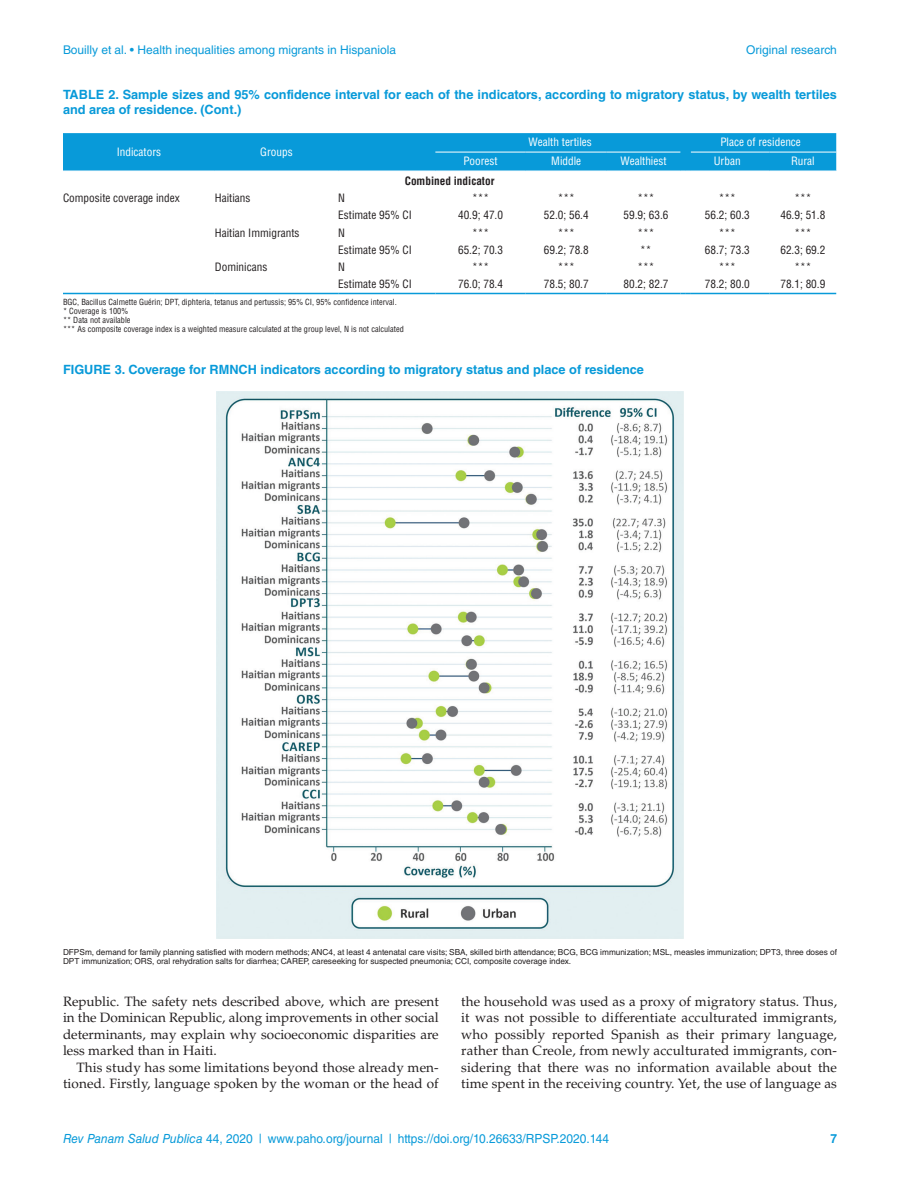
<style>
.page{position:relative;width:918px;height:1188px;background:#fff}
.page>*{position:absolute;margin:0;border:0;box-sizing:border-box;transform-origin:0 0}
.t1{font:13.5px/16.5px "Palatino LT Std";letter-spacing:.01em;color:#231f20;text-align:justify}
.t2{font:700 12.75px/15px "Helvetica LT Std";color:#089ad9}
.t3{font:12.6px "Helvetica LT Std";color:#089ad9;scale:.95 1}
.t4{font:700 12.6px "Helvetica LT Std";color:#089ad9;scale:.95 1}
.t5{font:12px "Helvetica LT Std";color:#089ad9}
.t6{font:condensed 11.25px "Helvetica LT Std";color:#231f20}
.t7{font:condensed 11.25px "Helvetica LT Std";color:#fff}
.t8{font:700 condensed 11.25px "Helvetica LT Std";color:#231f20}
.t9{font:8.25px/9px "Helvetica LT Std";color:#231f20}
.t10{font:condensed 8.25px/9px "Helvetica LT Std";color:#231f20}
.s1{font-style:italic}
</style>
<div class="page">
<img style="left:216px;top:392px;width:468px;height:547px">
<hr style="left:63px;top:293px;width:152px;height:1px;background:#089ad9">
<hr style="left:215px;top:293px;width:123px;height:1px;background:#089ad9">
<hr style="left:338px;top:293px;width:97px;height:1px;background:#089ad9">
<hr style="left:435px;top:293px;width:91px;height:1px;background:#089ad9">
<hr style="left:526px;top:293px;width:81px;height:1px;background:#089ad9">
<hr style="left:607px;top:293px;width:73px;height:1px;background:#089ad9">
<hr style="left:691px;top:293px;width:79px;height:1px;background:#089ad9">
<hr style="left:770px;top:293px;width:66px;height:1px;background:#089ad9">
<svg style="left:63px;top:133px;width:773px;height:38px;background:#0f9cda"></svg>
<p class="t5" style="left:63px;top:43px;width:335px">Bouilly et al. • Health inequalities among migrants in Hispaniola</p>
<p class="t5" style="left:746px;top:43px;width:92px">Original research</p>
<p class="t2" style="left:63px;top:87px;width:775px">TABLE 2. Sample sizes and 95% confidence interval for each of the indicators, according to migratory status, by wealth tertiles and area of residence. (Cont.)</p>
<p class="t7" style="left:117px;top:144px;width:46px">Indicators</p>
<p class="t7" style="left:260px;top:144px;width:34px">Groups</p>
<p class="t7" style="left:529px;top:135px;width:65px">Wealth tertiles</p>
<p class="t7" style="left:720px;top:135px;width:82px">Place of residence</p>
<p class="t7" style="left:463px;top:154px;width:36px">Poorest</p>
<p class="t7" style="left:551px;top:154px;width:31px">Middle</p>
<p class="t7" style="left:621px;top:154px;width:48px">Wealthiest</p>
<p class="t7" style="left:714px;top:154px;width:28px">Urban</p>
<p class="t7" style="left:791px;top:154px;width:25px">Rural</p>
<p class="t8" style="left:405px;top:174px;width:91px">Combined indicator</p>
<p class="t6" style="left:63px;top:191px;width:118px">Composite coverage index</p>
<p class="t6" style="left:215px;top:191px;width:37px">Haitians</p>
<p class="t6" style="left:338px;top:191px;width:8px">N</p>
<p class="t6" style="left:472px;top:191px;width:18px">***</p>
<p class="t6" style="left:558px;top:191px;width:18px">***</p>
<p class="t6" style="left:638px;top:191px;width:18px">***</p>
<p class="t6" style="left:719px;top:191px;width:18px">***</p>
<p class="t6" style="left:794px;top:191px;width:18px">***</p>
<p class="t6" style="left:338px;top:208px;width:75px">Estimate 95% CI</p>
<p class="t6" style="left:458px;top:208px;width:46px">40.9; 47.0</p>
<p class="t6" style="left:544px;top:208px;width:46px">52.0; 56.4</p>
<p class="t6" style="left:623px;top:208px;width:46px">59.9; 63.6</p>
<p class="t6" style="left:705px;top:208px;width:46px">56.2; 60.3</p>
<p class="t6" style="left:780px;top:208px;width:46px">46.9; 51.8</p>
<p class="t6" style="left:215px;top:225px;width:86px">Haitian Immigrants</p>
<p class="t6" style="left:338px;top:225px;width:8px">N</p>
<p class="t6" style="left:472px;top:225px;width:18px">***</p>
<p class="t6" style="left:558px;top:225px;width:18px">***</p>
<p class="t6" style="left:638px;top:225px;width:18px">***</p>
<p class="t6" style="left:719px;top:225px;width:18px">***</p>
<p class="t6" style="left:794px;top:225px;width:18px">***</p>
<p class="t6" style="left:338px;top:243px;width:75px">Estimate 95% CI</p>
<p class="t6" style="left:458px;top:243px;width:46px">65.2; 70.3</p>
<p class="t6" style="left:544px;top:243px;width:46px">69.2; 78.8</p>
<p class="t6" style="left:640px;top:243px;width:13px">**</p>
<p class="t6" style="left:705px;top:243px;width:46px">68.7; 73.3</p>
<p class="t6" style="left:780px;top:243px;width:46px">62.3; 69.2</p>
<p class="t6" style="left:215px;top:260px;width:54px">Dominicans</p>
<p class="t6" style="left:338px;top:260px;width:8px">N</p>
<p class="t6" style="left:472px;top:260px;width:18px">***</p>
<p class="t6" style="left:558px;top:260px;width:18px">***</p>
<p class="t6" style="left:638px;top:260px;width:18px">***</p>
<p class="t6" style="left:719px;top:260px;width:18px">***</p>
<p class="t6" style="left:794px;top:260px;width:18px">***</p>
<p class="t6" style="left:338px;top:277px;width:75px">Estimate 95% CI</p>
<p class="t6" style="left:458px;top:277px;width:46px">76.0; 78.4</p>
<p class="t6" style="left:544px;top:277px;width:46px">78.5; 80.7</p>
<p class="t6" style="left:623px;top:277px;width:46px">80.2; 82.7</p>
<p class="t6" style="left:705px;top:277px;width:46px">78.2; 80.0</p>
<p class="t6" style="left:780px;top:277px;width:46px">78.1; 80.9</p>
<p class="t10" style="left:63px;top:297px;width:342px">BGC, Bacillus Calmette Guérin; DPT, diphteria, tetanus and pertussis; 95% CI, 95% confidence interval.<br>* Coverage is 100%<br>** Data not available<br>*** As composite coverage index is a weighted measure calculated at the group level, N is not calculated</p>
<p class="t2" style="left:63px;top:361px;width:583px">FIGURE 3. Coverage for RMNCH indicators according to migratory status and place of residence</p>
<p class="t9" style="left:63px;top:948px;width:776px">DFPSm, demand for family planning satisfied with modern methods; ANC4, at least 4 antenatal care visits; SBA, skilled birth attendance; BCG, BCG immunization; MSL, measles immunization; DPT3, three doses of<br>DPT immunization; ORS, oral rehydration salts for diarrhea; CAREP, careseeking for suspected pneumonia; CCI, composite coverage index.</p>
<p class="t1" style="left:63px;top:993px;width:377px">Republic. The safety nets described above, which are present in the Dominican Republic, along improvements in other social determinants, may explain why socioeconomic disparities are less marked than in Haiti.</p>
<p class="t1" style="left:63px;top:1059px;width:377px;text-align:right">This study has some limitations beyond those already men&shy;tioned. Firstly, language spoken by the woman or the head of</p>
<p class="t1" style="left:461px;top:993px;width:377px">the household was used as a proxy of migratory status. Thus, it was not possible to differentiate acculturated immigrants, who possibly reported Spanish as their primary language, rather than Creole, from newly acculturated immigrants, con&shy;sidering that there was no information available about the time spent in the receiving country. Yet, the use of language as</p>
<p class="t3" style="left:63px;top:1131px;width:576px"><span class="s1">Rev Panam Salud Publica</span> 44, 2020 | www.paho.org/journal | https://doi.org/10.26633/RPSP.2020.144</p>
<p class="t4" style="left:830px;top:1131px;width:9px">7</p>
</div>
